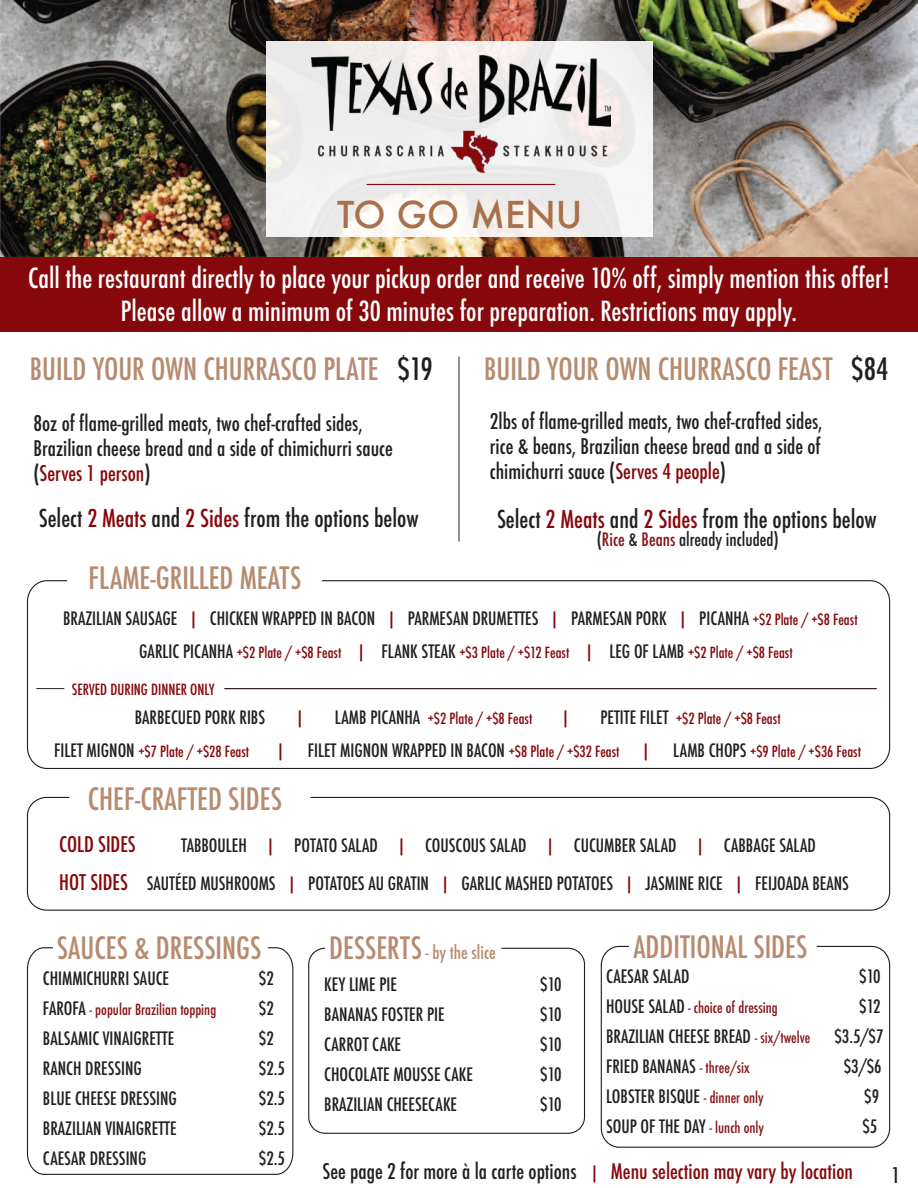
<style>
.page{position:relative;width:918px;height:1188px;background:#fff}
.page>*{position:absolute;margin:0;border:0;box-sizing:border-box;transform-origin:0 0}
.t1{font:500 36px "Futura";color:#a8714c}
.t2{font:500 condensed 30px "Futura";color:#b68b70}
.t3{font:500 condensed 27px/33px "Futura";color:#fff;text-align:center}
.t4{font:500 condensed 24px "Futura";color:#231f20}
.t5{font:500 condensed 21px/25.2px "Futura";color:#231f20}
.t6{font:500 condensed 21px "Futura";color:#86080c}
.t7{font:500 condensed 18px/37.5px "Futura";color:#231f20}
.t8{font:500 condensed 18px/32.4px "Futura";color:#b68b70}
.t9{font:500 condensed 18px "Futura";color:#86080c}
.t10{font:500 condensed 15px "Futura";color:#86080c}
.t11{font:500 condensed 15px "Futura";color:#861518}
.s1{color:#231f20}
.s2{color:#86080c}
.s3{color:#861518}
.s4{font-size:15px;color:#86080c}
.s5{font-size:18px;color:#231f20}
.s6{font-size:18px}
.s7{font-size:21px;color:#86080c}
.s8{font-size:30px}
.s9{font-size:15px;color:#861518}
.s10{font-size:18px;color:#86080c}
</style>
<div class="page">
<hr style="left:459px;top:357px;width:1px;height:185px;background:#231f20">
<hr style="left:224px;top:688px;width:653px;height:1px;background:#231f20">
<div style="left:27px;top:580px;width:863px;height:189px;border:1px solid #231f20;border-radius:20px"></div>
<div style="left:27px;top:797px;width:863px;height:114px;border:1px solid #231f20;border-radius:19px"></div>
<div style="left:308px;top:948px;width:277px;height:186px;border:1px solid #231f20;border-radius:16px"></div>
<div style="left:601px;top:946px;width:289px;height:202px;border:1px solid #231f20;border-radius:18px"></div>
<svg style="left:26px;top:947px;width:268px;height:228px"></svg>
<svg style="left:36px;top:688px;width:28px;height:1px"></svg>
<div style="left:0;top:256px;width:918px;height:76px;background:#86080c"></div>
<img style="left:0;top:0;width:918px;height:256px">
<div style="left:267px;top:42px;width:386px;height:195px;background:linear-gradient(to right,#f2f0ee,#f0eeed)"></div>
<img style="left:312px;top:56px;width:298px;height:116px">
<hr style="left:367px;top:184px;width:188px;height:1px;background:#86080c">
<h1 class="t1" style="left:337px;top:195px;width:247px">TO GO MENU</h1>
<h3 class="t3" style="left:28px;top:262px;width:863px">Call the restaurant directly to place your pickup order and receive 10% off, simply mention this offer!<br>Please allow a minimum of 30 minutes for preparation. Restrictions may apply.</h3>
<h2 class="t2" style="left:30px;top:351px;width:405px">BUILD YOUR OWN CHURRASCO PLATE <span class="s1">$19</span></h2>
<h2 class="t2" style="left:484px;top:351px;width:406px">BUILD YOUR OWN CHURRASCO FEAST <span class="s1">$84</span></h2>
<p class="t5" style="left:34px;top:410px;width:361px">8oz of flame-grilled meats, two chef-crafted sides,<br>Brazilian cheese bread and a side of chimichurri sauce (<span class="s2">Serves 1 person</span>)</p>
<p class="t5" style="left:490px;top:408px;width:334px;text-align:justify">2lbs of flame-grilled meats, two chef-crafted sides, rice &amp; beans, Brazilian cheese bread and a side of chimichurri sauce (<span class="s2">Serves 4 people</span>)</p>
<h3 class="t4" style="left:39px;top:503px;width:381px">Select <span class="s2">2 Meats</span> and <span class="s2">2 Sides</span> from the options below</h3>
<h3 class="t4" style="left:497px;top:504px;width:381px">Select <span class="s2">2 Meats</span> and <span class="s2">2 Sides</span> from the options below</h3>
<p class="t7" style="left:597px;top:521px;width:184px">(<span class="s3">Rice</span> &amp; <span class="s3">Beans</span> already included)</p>
<h2 class="t2" style="left:89px;top:560px;width:214px">FLAME-GRILLED MEATS</h2>
<p class="t7" style="left:63px;top:599px;width:796px">BRAZILIAN SAUSAGE <span class="s2">|</span> CHICKEN WRAPPED IN BACON <span class="s2">|</span> PARMESAN DRUMETTES <span class="s2">|</span> PARMESAN PORK <span class="s2">|</span> PICANHA <span class="s4">+$2 Plate / +$8 Feast</span></p>
<p class="t10" style="left:139px;top:643px;width:655px"><span class="s5">GARLIC PICANHA</span> +$2 Plate / +$8 Feast <span class="s6">|</span> <span class="s5">FLANK STEAK</span> +$3 Plate / +$12 Feast <span class="s6">|</span> <span class="s5">LEG OF LAMB</span> +$2 Plate / +$8 Feast</p>
<p class="t10" style="left:72px;top:680px;width:144px">SERVED DURING DINNER ONLY</p>
<p class="t7" style="left:135px;top:698px;width:132px">BARBECUED PORK RIBS</p>
<p class="t9" style="left:295px;top:706px;width:12px">|</p>
<p class="t10" style="left:335px;top:709px;width:199px"><span class="s5">LAMB PICANHA</span> +$2 Plate / +$8 Feast</p>
<p class="t9" style="left:560px;top:706px;width:12px">|</p>
<p class="t10" style="left:600px;top:709px;width:182px"><span class="s5">PETITE FILET</span> +$2 Plate / +$8 Feast</p>
<p class="t10" style="left:54px;top:742px;width:196px"><span class="s5">FILET MIGNON</span> +$7 Plate / +$28 Feast</p>
<p class="t10" style="left:275px;top:742px;width:587px"><span class="s6">|</span> <span class="s5">FILET MIGNON WRAPPED IN BACON</span> +$8 Plate / +$32 Feast <span class="s6">|</span> <span class="s5">LAMB CHOPS</span> +$9 Plate / +$36 Feast</p>
<h2 class="t2" style="left:88px;top:781px;width:196px">CHEF-CRAFTED SIDES</h2>
<p class="t6" style="left:59px;top:832px;width:78px">COLD SIDES</p>
<p class="t7" style="left:59px;top:827px;width:791px;text-indent:122px">TABBOULEH <span class="s2">|</span> POTATO SALAD <span class="s2">|</span> COUSCOUS SALAD <span class="s2">|</span> CUCUMBER SALAD <span class="s2">|</span> CABBAGE SALAD<br><span class="s7">HOT SIDES</span> SAUTÉED MUSHROOMS <span class="s2">|</span> POTATOES AU GRATIN <span class="s2">|</span> GARLIC MASHED POTATOES <span class="s2">|</span> JASMINE RICE <span class="s2">|</span> FEIJOADA BEANS</p>
<h2 class="t2" style="left:57px;top:930px;width:206px">SAUCES &amp; DRESSINGS</h2>
<p class="t7" style="left:43px;top:959px;width:128px">CHIMMICHURRI SAUCE</p>
<p class="t7" style="left:259px;top:959px;width:16px">$2</p>
<p class="t11" style="left:43px;top:1000px;width:175px"><span class="s5">FAROFA</span> - popular Brazilian topping</p>
<p class="t7" style="left:259px;top:989px;width:16px">$2</p>
<p class="t7" style="left:43px;top:1019px;width:133px">BALSAMIC VINAIGRETTE</p>
<p class="t7" style="left:259px;top:1019px;width:16px">$2</p>
<p class="t7" style="left:43px;top:1049px;width:100px">RANCH DRESSING</p>
<p class="t7" style="left:259px;top:1049px;width:28px">$2.5</p>
<p class="t7" style="left:43px;top:1079px;width:136px">BLUE CHEESE DRESSING</p>
<p class="t7" style="left:259px;top:1079px;width:28px">$2.5</p>
<p class="t7" style="left:43px;top:1109px;width:135px">BRAZILIAN VINAIGRETTE</p>
<p class="t7" style="left:259px;top:1109px;width:28px">$2.5</p>
<p class="t7" style="left:43px;top:1139px;width:105px">CAESAR DRESSING</p>
<p class="t7" style="left:259px;top:1139px;width:28px">$2.5</p>
<p class="t8" style="left:324px;top:936px;width:173px"><span class="s8">DESSERTS</span> - by the slice<br><span class="s1">KEY LIME PIE</span></p>
<p class="t7" style="left:540px;top:966px;width:23px">$10</p>
<p class="t7" style="left:324px;top:996px;width:122px">BANANAS FOSTER PIE</p>
<p class="t7" style="left:540px;top:996px;width:23px">$10</p>
<p class="t7" style="left:324px;top:1026px;width:78px">CARROT CAKE</p>
<p class="t7" style="left:540px;top:1026px;width:23px">$10</p>
<p class="t7" style="left:324px;top:1056px;width:150px">CHOCOLATE MOUSSE CAKE</p>
<p class="t7" style="left:540px;top:1056px;width:23px">$10</p>
<p class="t7" style="left:324px;top:1086px;width:134px">BRAZILIAN CHEESECAKE</p>
<p class="t7" style="left:540px;top:1086px;width:23px">$10</p>
<h2 class="t2" style="left:633px;top:929px;width:175px">ADDITIONAL SIDES</h2>
<p class="t7" style="left:606px;top:958px;width:85px">CAESAR SALAD</p>
<p class="t7" style="left:859px;top:958px;width:23px">$10</p>
<p class="t11" style="left:606px;top:999px;width:173px"><span class="s5">HOUSE SALAD</span> - choice of dressing</p>
<p class="t7" style="left:859px;top:988px;width:23px">$12</p>
<p class="t7" style="left:606px;top:1018px;width:206px">BRAZILIAN CHEESE BREAD <span class="s9">- six/twelve</span></p>
<p class="t7" style="left:834px;top:1018px;width:51px">$3.5/$7</p>
<p class="t7" style="left:606px;top:1048px;width:145px">FRIED BANANAS <span class="s9">- three/six</span></p>
<p class="t7" style="left:844px;top:1048px;width:39px">$3/$6</p>
<p class="t7" style="left:606px;top:1078px;width:159px">LOBSTER BISQUE <span class="s9">- dinner only</span></p>
<p class="t7" style="left:864px;top:1078px;width:16px">$9</p>
<p class="t7" style="left:606px;top:1108px;width:160px">SOUP OF THE DAY <span class="s9">- lunch only</span></p>
<p class="t7" style="left:862px;top:1108px;width:16px">$5</p>
<p class="t5" style="left:323px;top:1159px;width:532px">See page 2 for more à la carte options <span class="s10">|</span> <span class="s2">Menu selection may vary by location</span></p>
<p class="t5" style="left:892px;top:1162px;width:10px">1</p>
</div>
